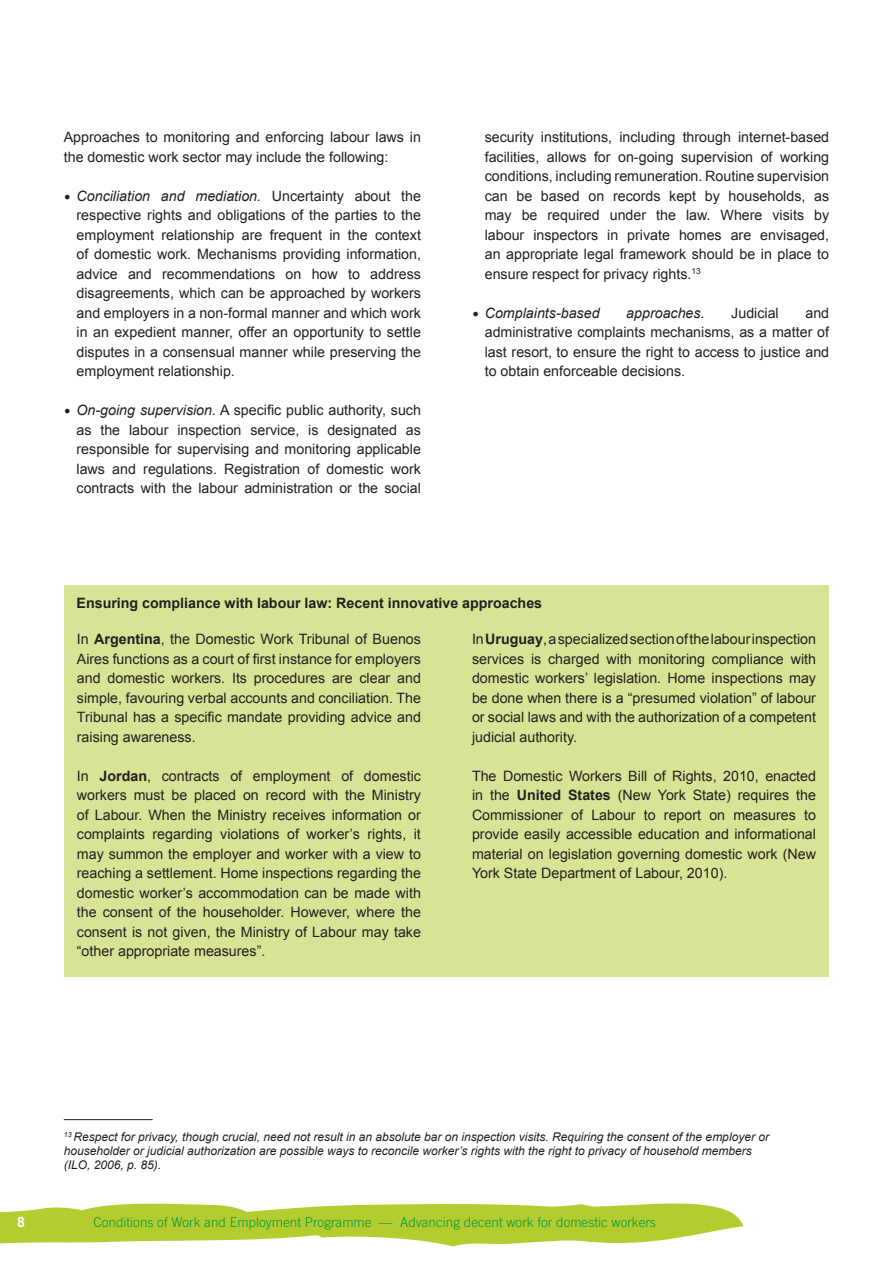
<style>
.page{position:relative;width:893px;height:1263px;background:#fff}
.page>*{position:absolute;margin:0;border:0;box-sizing:border-box;transform-origin:0 0}
.t1{font:14.25px/19.5px "Arial";color:#231f20;text-align:justify}
.t2{font:700 14.25px "Arial";color:#231f20}
.t3{font:italic 14.25px "Arial";color:#231f20}
.t4{font:700 14.25px "Arial";color:#fff}
.t5{font:300 13.5px "Trade Gothic LT Std";color:#009b47}
.t6{font:italic 12px/14.4px "Arial";color:#231f20}
.s1{font-family:"Minion Pro";font-style:italic;font-size:18px}
.s2{font-style:italic}
.s3{font-family:"Minion Pro";font-size:18px}
.s4{font-weight:700}
</style>
<div class="page">
<svg style="left:0;top:1203px;width:744px;height:44px"></svg>
<div style="left:64px;top:585px;width:765px;height:392px;background:#d8e396"></div>
<hr style="left:64px;top:1119px;width:89px;height:1px;background:#231f20">
<p class="t1" style="left:64px;top:128px;width:359px">Approaches to monitoring and enforcing labour laws in the domestic work sector may include the following:</p>
<p class="t1" style="left:77px;top:186px;width:346px;text-indent:-13px"><span class="s1">•</span> <span class="s2">Conciliation and mediation.</span> Uncertainty about the respective rights and obligations of the parties to the employment relationship are frequent in the context of domestic work. Mechanisms providing information, advice and recommendations on how to address disagreements, which can be approached by workers and employers in a non-formal manner and which work in an expedient manner, offer an opportunity to settle disputes in a consensual manner while preserving the employment relationship.</p>
<p class="t1" style="left:77px;top:401px;width:346px;text-indent:-13px"><span class="s1">•</span> <span class="s2">On-going supervision.</span> A specific public authority, such as the labour inspection service, is designated as responsible for supervising and monitoring applicable laws and regulations. Registration of domestic work contracts with the labour administration or the social</p>
<p class="t1" style="left:485px;top:128px;width:346px">security institutions, including through internet-based facilities, allows for on-going supervision of working conditions, including remuneration. Routine supervision can be based on records kept by households, as may be required under the law. Where visits by labour inspectors in private homes are envisaged, an appropriate legal framework should be in place to ensure respect for privacy rights.<sup>13</sup></p>
<p class="t3" style="left:472px;top:303px;width:129px"><span class="s3">•</span> Complaints-based</p>
<p class="t3" style="left:626px;top:303px;width:80px">approaches.</p>
<p class="t1" style="left:731px;top:303px;width:49px">Judicial</p>
<p class="t1" style="left:485px;top:303px;width:346px;text-indent:321px">and administrative complaints mechanisms, as a matter of last resort, to ensure the right to access to justice and to obtain enforceable decisions.</p>
<p class="t2" style="left:77px;top:593px;width:467px">Ensuring compliance with labour law: Recent innovative approaches</p>
<p class="t1" style="left:77px;top:630px;width:346px">In <span class="s4">Argentina</span>, the Domestic Work Tribunal of Buenos Aires functions as a court of first instance for employers and domestic workers. Its procedures are clear and simple, favouring verbal accounts and conciliation. The Tribunal has a specific mandate providing advice and raising awareness.</p>
<p class="t1" style="left:77px;top:766px;width:346px">In <span class="s4">Jordan</span>, contracts of employment of domestic workers must be placed on record with the Ministry of Labour. When the Ministry receives information or complaints regarding violations of worker’s rights, it may summon the employer and worker with a view to reaching a settlement. Home inspections regarding the domestic worker’s accommodation can be made with the consent of the householder. However, where the consent is not given, the Ministry of Labour may take “other appropriate measures”.</p>
<p class="t1" style="left:472px;top:629px;width:346px">In <span class="s4">Uruguay</span>, a specialized section of the labour inspection services is charged with monitoring compliance with domestic workers’ legislation. Home inspections may be done when there is a “presumed violation” of labour or social laws and with the authorization of a competent judicial authority.</p>
<p class="t1" style="left:472px;top:766px;width:346px">The Domestic Workers Bill of Rights, 2010, enacted in the <span class="s4">United States</span> (New York State) requires the Commissioner of Labour to report on measures to provide easily accessible education and informational material on legislation governing domestic work (New York State Department of Labour, 2010).</p>
<p class="t4" style="left:17px;top:1213px;width:9px">8</p>
<p class="t6" style="left:64px;top:1129px;width:707px"><sup>13</sup> Respect for privacy, though crucial, need not result in an absolute bar on inspection visits. Requiring the consent of the employer or householder or judicial authorization are possible ways to reconcile worker’s rights with the right to privacy of household members (ILO, 2006, p. 85).</p>
<p class="t5" style="left:94px;top:1214px;width:564px">Conditions of Work and Employment Programme — Advancing decent work for domestic workers</p>
</div>
